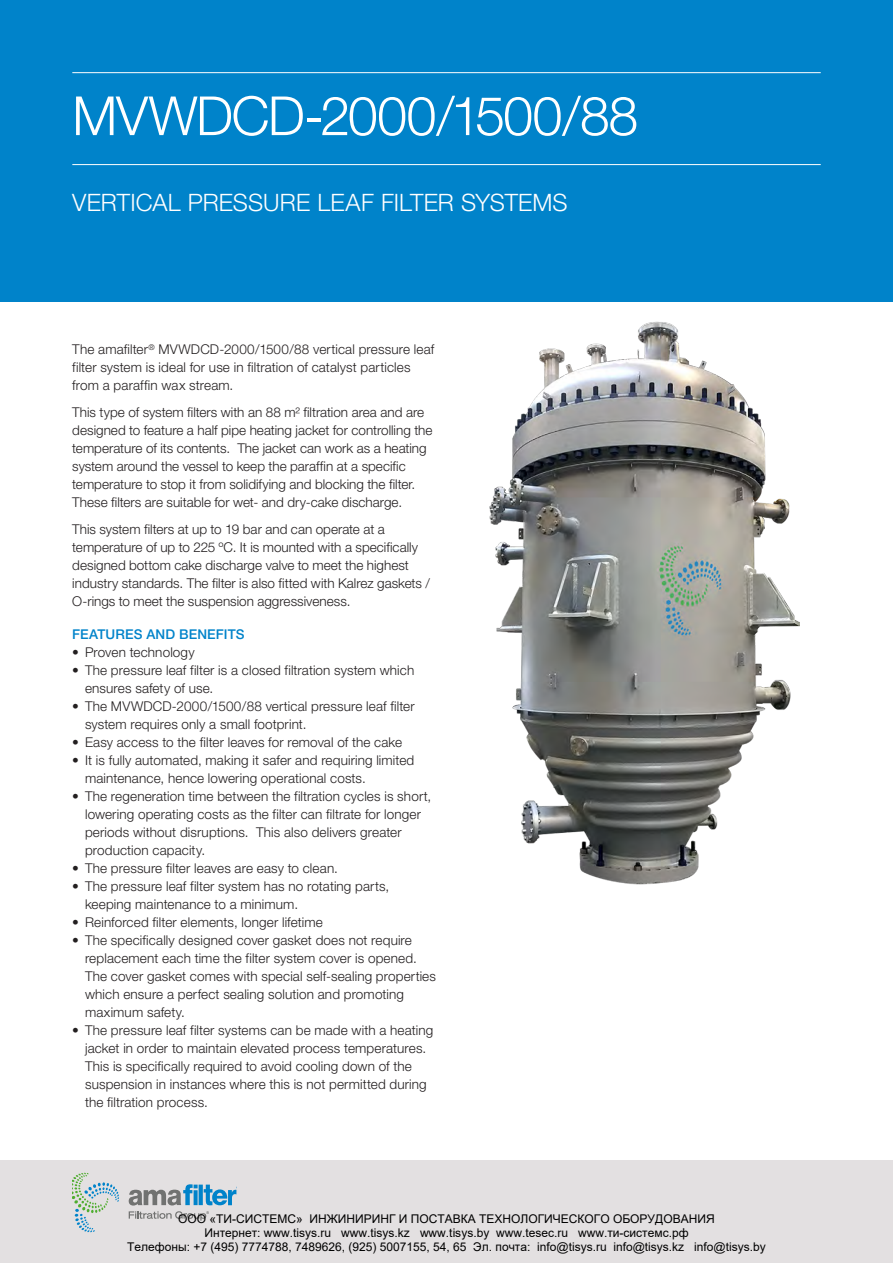
<style>
.page{position:relative;width:893px;height:1263px;background:#fff}
.page>*{position:absolute;margin:0;border:0;box-sizing:border-box;transform-origin:0 0}
.t1{font:300 54px "Helvetica Neue";letter-spacing:-.03em;color:#fff}
.t2{font:300 24px "Helvetica Neue";letter-spacing:.005em;color:#fff}
.t3{font:300 13.5px/18px "Helvetica Neue";letter-spacing:.01em;color:#231f20}
.t4{font:500 13.5px "Helvetica Neue";letter-spacing:.01em;color:#0083ca}
.t5{font:12px/14.4px "Arial";color:#000;text-align:center}
</style>
<div class="page">
<div style="left:0;top:0;width:893px;height:301px;background:#0083ca"></div>
<hr style="left:72px;top:72px;width:749px;height:1px;background:#fff">
<hr style="left:72px;top:164px;width:749px;height:1px;background:#fff">
<div style="left:0;top:1161px;width:893px;height:102px;background:#e3e0e1"></div>
<svg style="left:72px;top:1173px;width:47px;height:59px"></svg>
<svg style="left:129px;top:1211px;width:80px;height:9px"></svg>
<svg style="left:129px;top:1184px;width:108px;height:21px"></svg>
<img style="left:489px;top:321px;width:310px;height:564px">
<h1 class="t1" style="left:72px;top:83px;width:568px">MVWDCD-2000/1500/88</h1>
<h2 class="t2" style="left:72px;top:188px;width:497px">VERTICAL PRESSURE LEAF FILTER SYSTEMS</h2>
<p class="t3" style="left:72px;top:340px;width:363px">The amafilter<sup>®</sup> MVWDCD-2000/1500/88 vertical pressure leaf filter system is ideal for use in filtration of catalyst particles from a paraffin wax stream.</p>
<p class="t3" style="left:72px;top:403px;width:362px">This type of system filters with an 88 m² filtration area and are designed to feature a half pipe heating jacket for controlling the temperature of its contents. The jacket can work as a heating system around the vessel to keep the paraffin at a specific temperature to stop it from solidifying and blocking the filter.<br>These filters are suitable for wet- and dry-cake discharge.</p>
<p class="t3" style="left:72px;top:520px;width:359px">This system filters at up to 19 bar and can operate at a temperature of up to 225 ºC. It is mounted with a specifically designed bottom cake discharge valve to meet the highest industry standards. The filter is also fitted with Kalrez gaskets / O-rings to meet the suspension aggressiveness.</p>
<p class="t4" style="left:72px;top:626px;width:174px">FEATURES AND BENEFITS</p>
<p class="t3" style="left:72px;top:643px;width:124px">• Proven technology</p>
<p class="t3" style="left:85px;top:661px;width:331px;text-indent:-13px">• The pressure leaf filter is a closed filtration system which ensures safety of use.</p>
<p class="t3" style="left:85px;top:697px;width:331px;text-indent:-13px">• The MVWDCD-2000/1500/88 vertical pressure leaf filter system requires only a small footprint.</p>
<p class="t3" style="left:72px;top:733px;width:331px">• Easy access to the filter leaves for removal of the cake</p>
<p class="t3" style="left:85px;top:751px;width:331px;text-indent:-13px">• It is fully automated, making it safer and requiring limited maintenance, hence lowering operational costs.</p>
<p class="t3" style="left:85px;top:787px;width:348px;text-indent:-13px">• The regeneration time between the filtration cycles is short, lowering operating costs as the filter can filtrate for longer periods without disruptions. This also delivers greater production capacity.</p>
<p class="t3" style="left:72px;top:859px;width:267px">• The pressure filter leaves are easy to clean.</p>
<p class="t3" style="left:85px;top:877px;width:306px;text-indent:-13px">• The pressure leaf filter system has no rotating parts, keeping maintenance to a minimum.</p>
<p class="t3" style="left:72px;top:913px;width:252px">• Reinforced filter elements, longer lifetime</p>
<p class="t3" style="left:85px;top:931px;width:352px;text-indent:-13px">• The specifically designed cover gasket does not require replacement each time the filter system cover is opened.<br>The cover gasket comes with special self-sealing properties which ensure a perfect sealing solution and promoting maximum safety.</p>
<p class="t3" style="left:85px;top:1021px;width:350px;text-indent:-13px">• The pressure leaf filter systems can be made with a heating jacket in order to maintain elevated process temperatures.<br>This is specifically required to avoid cooling down of the suspension in instances where this is not permitted during the filtration process.</p>
<p class="t5" style="left:127px;top:1211px;width:640px">ООО «ТИ-СИСТЕМС» ИНЖИНИРИНГ И ПОСТАВКА ТЕХНОЛОГИЧЕСКОГО ОБОРУДОВАНИЯ<br>Интернет: www.tisys.ru www.tisys.kz www.tisys.by www.tesec.ru www.ти-системс.рф<br>Телефоны: +7 (495) 7774788, 7489626, (925) 5007155, 54, 65 Эл. почта: info@tisys.ru info@tisys.kz info@tisys.by</p>
</div>
